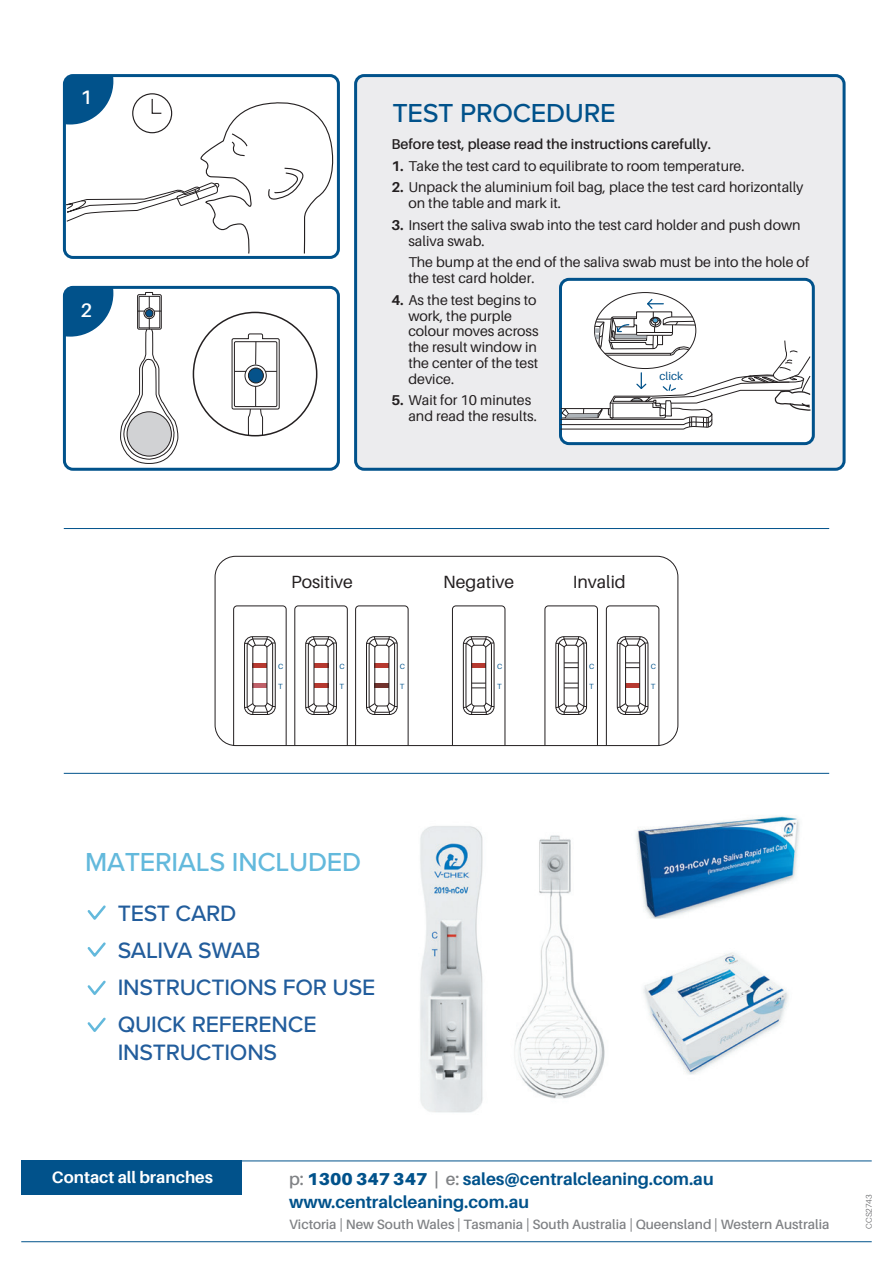
<style>
.page{position:relative;width:893px;height:1263px;background:#fff}
.page>*{position:absolute;margin:0;border:0;box-sizing:border-box;transform-origin:0 0}
.t1{font:500 27px "Proxima Nova";letter-spacing:-.01em;color:#63b9dc}
.t2{font:500 27px "Proxima Nova";letter-spacing:-.01em;color:#01528b}
.t3{font:500 23.1px/36.9px "Proxima Nova";letter-spacing:-.01em;color:#225d9c}
.t4{font:600 19.5px "Aileron";color:#fff}
.t5{font:17.7px "Aileron";color:#231f20}
.t6{font:700 17.25px/22.5px "Aileron";color:#01528b}
.t7{font:700 16.5px "Aileron";color:#fff}
.t8{font:14.25px/15.8px "Aileron";color:#231f20}
.t9{font:600 14.25px "Aileron";color:#231f20}
.t10{font:600 13.5px "Aileron";color:#808285}
.t11{font:11.4px "Aileron";color:#01528b}
.t12{font:300 8.25px "Aileron";letter-spacing:.015em;color:#57585a}
.t13{font:7.5px "Aileron";color:#01528b}
.s1{font-weight:700}
.s2{font-weight:600;color:#808285}
.s3{font-weight:900}
.s4{color:#808285}
</style>
<div class="page">
<div style="left:356px;top:76px;width:488px;height:393px;background:#ececee;border-radius:9px"></div>
<div style="left:354px;top:74px;width:492px;height:397px;border:3px solid #01528b;border-radius:9px"></div>
<img style="left:378px;top:772px;width:470px;height:390px">
<svg style="left:233px;top:605px;width:54px;height:141px"></svg>
<svg style="left:294px;top:605px;width:54px;height:141px"></svg>
<svg style="left:355px;top:605px;width:54px;height:141px"></svg>
<svg style="left:544px;top:605px;width:54px;height:141px"></svg>
<svg style="left:452px;top:605px;width:54px;height:141px"></svg>
<svg style="left:605px;top:605px;width:55px;height:141px"></svg>
<div style="left:63px;top:286px;width:277px;height:185px;border:3px solid #01528b;border-radius:9px"></div>
<svg style="left:64px;top:287px;width:49px;height:50px"></svg>
<svg style="left:231px;top:333px;width:49px;height:103px"></svg>
<svg style="left:120px;top:292px;width:59px;height:172px"></svg>
<div style="left:63px;top:74px;width:277px;height:185px;border:3px solid #01528b;border-radius:9px"></div>
<svg style="left:64px;top:75px;width:274px;height:180px"></svg>
<svg style="left:87px;top:905px;width:19px;height:15px"></svg>
<svg style="left:87px;top:942px;width:19px;height:15px"></svg>
<svg style="left:87px;top:980px;width:19px;height:15px"></svg>
<svg style="left:87px;top:1017px;width:19px;height:15px"></svg>
<hr style="left:64px;top:528px;width:765px;height:1px;background:#01528b">
<hr style="left:64px;top:773px;width:765px;height:1px;background:#01528b">
<div style="left:560px;top:279px;width:253px;height:165px;background:#fff;border-radius:9px"></div>
<div style="left:559px;top:278px;width:256px;height:167px;border:3px solid #01528b;border-radius:9px"></div>
<svg style="left:560px;top:298px;width:251px;height:132px"></svg>
<hr style="left:21px;top:1241px;width:851px;height:1px;background:#01528b">
<hr style="left:21px;top:1160px;width:851px;height:1px;background:#01528b">
<div style="left:21px;top:1161px;width:221px;height:34px;background:#01528b"></div>
<h3 class="t4" style="left:80px;top:86px;width:13px">1</h3>
<h3 class="t4" style="left:80px;top:300px;width:13px">2</h3>
<h1 class="t2" style="left:392px;top:93px;width:225px">TEST PROCEDURE</h1>
<p class="t9" style="left:391px;top:136px;width:321px">Before test, please read the instructions carefully.</p>
<p class="t8" style="left:391px;top:158px;width:355px"><span class="s1">1.</span> Take the test card to equilibrate to room temperature.</p>
<p class="t8" style="left:408px;top:180px;width:397px;text-indent:-17px"><span class="s1">2.</span> Unpack the aluminium foil bag, place the test card horizontally on the table and mark it.</p>
<p class="t8" style="left:408px;top:217px;width:394px;text-indent:-17px"><span class="s1">3.</span> Insert the saliva swab into the test card holder and push down saliva swab.</p>
<p class="t8" style="left:408px;top:255px;width:402px">The bump at the end of the saliva swab must be into the hole of the test card holder.</p>
<p class="t8" style="left:408px;top:292px;width:132px;text-indent:-17px"><span class="s1">4.</span> As the test begins to work, the purple colour moves across the result window in the center of the test device.</p>
<p class="t8" style="left:408px;top:393px;width:130px;text-indent:-17px"><span class="s1">5.</span> Wait for 10 minutes and read the results.</p>
<p class="t11" style="left:660px;top:369px;width:25px">click</p>
<p class="t5" style="left:291px;top:572px;width:63px">Positive</p>
<p class="t5" style="left:443px;top:572px;width:73px">Negative</p>
<p class="t5" style="left:573px;top:572px;width:55px">Invalid</p>
<p class="t13" style="left:278px;top:662px;width:7px">C</p>
<p class="t13" style="left:339px;top:662px;width:7px">C</p>
<p class="t13" style="left:400px;top:662px;width:7px">C</p>
<p class="t13" style="left:497px;top:662px;width:7px">C</p>
<p class="t13" style="left:589px;top:662px;width:7px">C</p>
<p class="t13" style="left:651px;top:662px;width:7px">C</p>
<p class="t13" style="left:278px;top:682px;width:6px">T</p>
<p class="t13" style="left:339px;top:682px;width:6px">T</p>
<p class="t13" style="left:400px;top:682px;width:6px">T</p>
<p class="t13" style="left:497px;top:682px;width:6px">T</p>
<p class="t13" style="left:589px;top:682px;width:6px">T</p>
<p class="t13" style="left:651px;top:682px;width:6px">T</p>
<h1 class="t1" style="left:85px;top:842px;width:278px">MATERIALS INCLUDED</h1>
<h2 class="t3" style="left:118px;top:894px;width:259px">TEST CARD<br>SALIVA SWAB<br>INSTRUCTIONS FOR USE<br>QUICK REFERENCE</h2>
<h2 class="t3" style="left:118px;top:1033px;width:161px">INSTRUCTIONS</h2>
<p class="t7" style="left:52px;top:1168px;width:163px">Contact all branches</p>
<p class="t6" style="left:289px;top:1168px;width:426px"><span class="s2">p:</span> <span class="s3">1300 347 347</span> <span class="s4">|</span> <span class="s2">e:</span> sales@centralcleaning.com.au www.centralcleaning.com.au</p>
<p class="t10" style="left:289px;top:1217px;width:542px">Victoria | New South Wales | Tasmania | South Australia | Queensland | Western Australia</p>
<p class="t12" style="left:864px;top:1229px;width:36px;rotate:-90deg">CCS2743</p>
</div>
